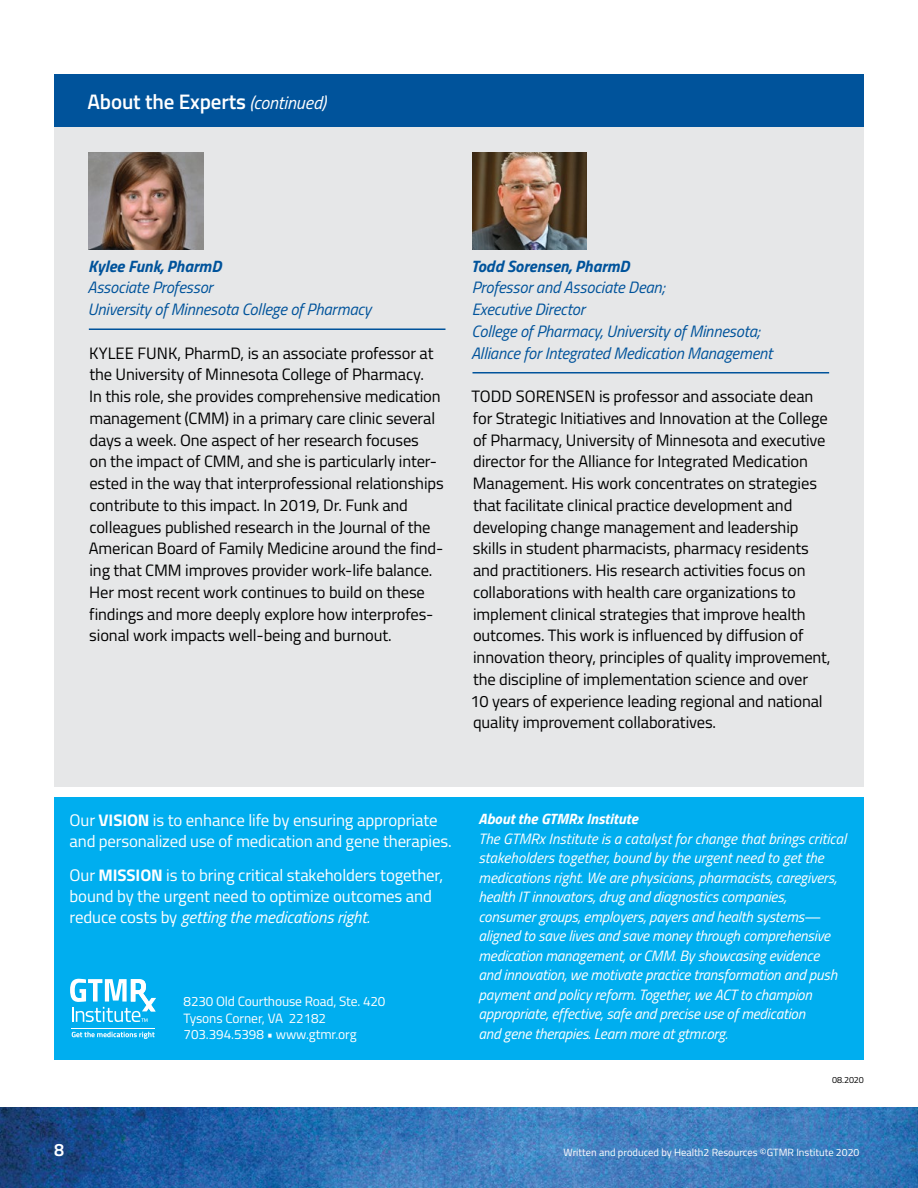
<style>
.page{position:relative;width:918px;height:1188px;background:#fff}
.page>*{position:absolute;margin:0;border:0;box-sizing:border-box;transform-origin:0 0}
.subhead1{font:600 21px "Titillium";letter-spacing:-.005em;color:#fff}
.t1{font:600 18px "Titillium";color:#fff}
.body{font:16.8px/21px "Titillium";letter-spacing:-.005em;color:#fff}
.body-2{font:16.5px/21.8px "Titillium";letter-spacing:-.005em;color:#000}
.BIO_name{font:italic 16.5px/21.8px "Titillium";letter-spacing:-.01em;color:#00539b}
.body-3{font:italic 15px/19.5px "Titillium";letter-spacing:-.01em;color:#fff}
.body-4{font:13.5px/16.5px "Titillium";letter-spacing:-.01em;color:#fff}
.t2{font:10.5px "Titillium";color:#fff}
.body-5{font:9px "Titillium";letter-spacing:-.005em;color:#000}
.s1{font-weight:400;font-style:italic;font-size:18px}
.s2{font-weight:700}
.s3{font-style:italic}
</style>
<div class="page">
<img style="left:0;top:1107px;width:918px;height:81px">
<div style="left:54px;top:125px;width:810px;height:661px;background:#e6e7e8"></div>
<div style="left:54px;top:74px;width:810px;height:53px;background:#00539b"></div>
<hr style="left:89px;top:328px;width:356px;height:2px;background:#00539b">
<img style="left:89px;top:152px;width:114px;height:98px">
<hr style="left:472px;top:372px;width:357px;height:2px;background:#00539b">
<img style="left:472px;top:152px;width:115px;height:98px">
<div style="left:54px;top:797px;width:810px;height:263px;background:#00aeef"></div>
<svg style="left:72px;top:1032px;width:83px;height:7px"></svg>
<svg style="left:70px;top:979px;width:86px;height:43px"></svg>
<hr style="left:71px;top:1028px;width:84px;height:1px;background:#fff">
<p class="subhead1" style="left:87px;top:85px;width:240px">About the Experts <span class="s1">(continued)</span></p>
<p class="BIO_name" style="left:87px;top:254px;width:286px"><span class="s2">Kylee Funk, PharmD<br></span>Associate Professor<br>University of Minnesota College of Pharmacy</p>
<p class="body-2" style="left:89px;top:341px;width:356px">KYLEE FUNK, PharmD, is an associate professor at the University of Minnesota College of Pharmacy.<br>In this role, she provides comprehensive medication management (CMM) in a primary care clinic several days a week. One aspect of her research focuses<br>on the impact of CMM, and she is particularly inter&shy;ested in the way that interprofessional relationships contribute to this impact. In 2019, Dr. Funk and colleagues published research in the Journal of the American Board of Family Medicine around the find&shy;ing that CMM improves provider work-life balance.<br>Her most recent work continues to build on these findings and more deeply explore how interprofes&shy;sional work impacts well-being and burnout.</p>
<p class="BIO_name" style="left:471px;top:254px;width:303px"><span class="s2">Todd Sorensen, PharmD<br></span>Professor and Associate Dean;<br>Executive Director<br>College of Pharmacy, University of Minnesota; Alliance for Integrated Medication Management</p>
<p class="body-2" style="left:470px;top:385px;width:362px">TODD SORENSEN is professor and associate dean for Strategic Initiatives and Innovation at the College of Pharmacy, University of Minnesota and executive director for the Alliance for Integrated Medication Management. His work concentrates on strategies that facilitate clinical practice development and developing change management and leadership skills in student pharmacists, pharmacy residents and practitioners. His research activities focus on collaborations with health care organizations to implement clinical strategies that improve health outcomes. This work is influenced by diffusion of innovation theory, principles of quality improvement, the discipline of implementation science and over<br>10 years of experience leading regional and national quality improvement collaboratives.</p>
<p class="body" style="left:70px;top:809px;width:384px">Our <span class="s2">VISION</span> is to enhance life by ensuring appropriate and personalized use of medication and gene therapies.</p>
<p class="body" style="left:70px;top:864px;width:375px">Our <span class="s2">MISSION</span> is to bring critical stakeholders together, bound by the urgent need to optimize outcomes and reduce costs by <span class="s3">getting the medications right.</span></p>
<p class="body-4" style="left:184px;top:993px;width:203px">8230 Old Courthouse Road, Ste. 420<br>Tysons Corner, VA 22182<br>703.394.5398 • www.gtmr.org</p>
<p class="body-3" style="left:478px;top:809px;width:369px"><span class="s2">About the GTMRx Institute<br></span>The GTMRx Institute is a catalyst for change that brings critical stakeholders together, bound by the urgent need to get the medications right. We are physicians, pharmacists, caregivers, health IT innovators, drug and diagnostics companies, consumer groups, employers, payers and health systems— aligned to save lives and save money through comprehensive medication management, or CMM. By showcasing evidence<br>and innovation, we motivate practice transformation and push payment and policy reform. Together, we ACT to champion appropriate, effective, safe and precise use of medication<br>and gene therapies. Learn more at gtmr.org.</p>
<p class="body-5" style="left:832px;top:1073px;width:33px">08.2020</p>
<p class="t1" style="left:54px;top:1136px;width:12px">8</p>
<p class="t2" style="left:564px;top:1145px;width:297px">Written and produced by Health2 Resources ©GTMR Institute 2020</p>
</div>
